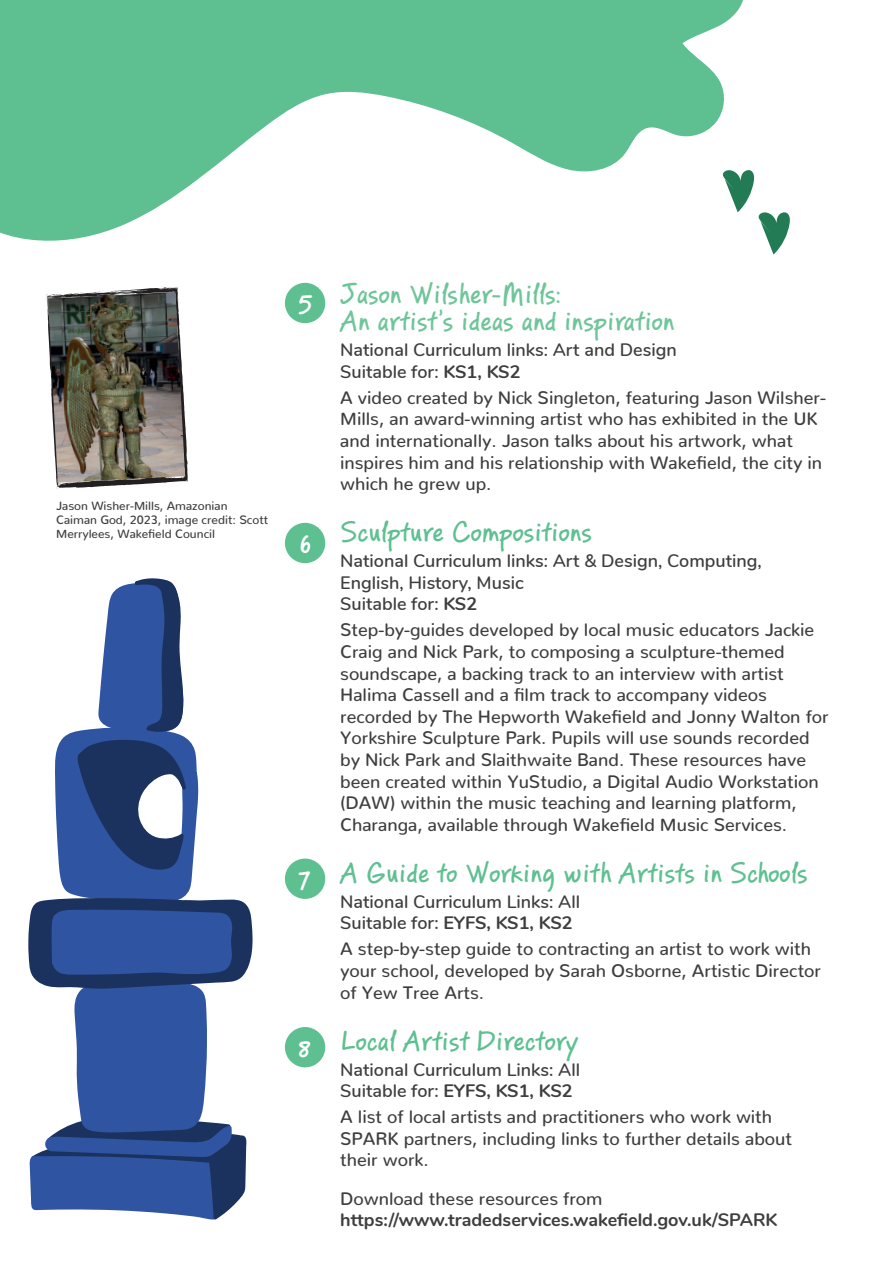
<style>
.page{position:relative;width:893px;height:1263px;background:#fff}
.page>*{position:absolute;margin:0;border:0;box-sizing:border-box;transform-origin:0 0}
.t1{font:500 28.5px "PF Reminder";color:#5ec091}
.t2{font:500 28.5px/27px "PF Reminder";color:#6fc59a}
.t3{font:700 24.3px "PF Reminder";color:#fff}
.t4{font:500 18px/21.6px "Nunito";color:#3e3e3f}
.t5{font:600 18px/21.6px "Nunito";color:#3e3e3f}
.t6{font:700 18px "Nunito";color:#3e3e3f}
.t7{font:500 12px/14.4px "Nunito";color:#3e3e3f}
.s1{font-weight:700}
</style>
<div class="page">
<svg style="left:28px;top:578px;width:225px;height:642px"></svg>
<div style="left:285px;top:523px;width:40px;height:40px;background:#5ec091;border-radius:50%"></div>
<div style="left:285px;top:858px;width:40px;height:41px;background:#5ec091;border-radius:50%"></div>
<div style="left:285px;top:1027px;width:40px;height:40px;background:#5ec091;border-radius:50%"></div>
<svg style="left:0;top:0;width:743px;height:241px;fill:#5ec091"></svg>
<svg style="left:723px;top:169px;width:67px;height:86px"></svg>
<div style="left:285px;top:283px;width:40px;height:40px;background:#5ec091;border-radius:50%"></div>
<svg style="left:46px;top:287px;width:142px;height:201px"></svg>
<img style="left:48px;top:292px;width:137px;height:191px">
<p class="t7" style="left:56px;top:497px;width:214px">Jason Wisher-Mills, Amazonian<br>Caiman God, 2023, image credit: Scott<br>Merrylees, Wakefield Council</p>
<h2 class="t3" style="left:298px;top:289px;width:16px">5</h2>
<h2 class="t3" style="left:298px;top:528px;width:16px">6</h2>
<h2 class="t3" style="left:298px;top:864px;width:14px">7</h2>
<h2 class="t3" style="left:298px;top:1033px;width:14px">8</h2>
<h1 class="t2" style="left:340px;top:283px;width:336px">Jason Wilsher-Mills:<br>An artist’s ideas and inspiration</h1>
<p class="t5" style="left:340px;top:338px;width:338px">National Curriculum links: Art and Design<br>Suitable for: <span class="s1">KS1, KS2</span></p>
<p class="t4" style="left:340px;top:385px;width:487px">A video created by Nick Singleton, featuring Jason Wilsher-Mills, an award-winning artist who has exhibited in the UK and internationally. Jason talks about his artwork, what inspires him and his relationship with Wakefield, the city in which he grew up.</p>
<h1 class="t1" style="left:340px;top:515px;width:253px">Sculpture Compositions</h1>
<p class="t5" style="left:340px;top:549px;width:423px">National Curriculum links: Art &amp; Design, Computing,<br>English, History, Music<br>Suitable for: <span class="s1">KS2</span></p>
<p class="t4" style="left:340px;top:617px;width:490px">Step-by-guides developed by local music educators Jackie Craig and Nick Park, to composing a sculpture-themed soundscape, a backing track to an interview with artist Halima Cassell and a film track to accompany videos recorded by The Hepworth Wakefield and Jonny Walton for Yorkshire Sculpture Park. Pupils will use sounds recorded by Nick Park and Slaithwaite Band. These resources have been created within YuStudio, a Digital Audio Workstation (DAW) within the music teaching and learning platform, Charanga, available through Wakefield Music Services.</p>
<h1 class="t1" style="left:340px;top:855px;width:469px">A Guide to Working with Artists in Schools</h1>
<p class="t5" style="left:340px;top:890px;width:241px">National Curriculum Links: All<br>Suitable for: <span class="s1">EYFS, KS1, KS2</span></p>
<p class="t4" style="left:340px;top:936px;width:482px">A step-by-step guide to contracting an artist to work with your school, developed by Sarah Osborne, Artistic Director of Yew Tree Arts.</p>
<h1 class="t1" style="left:340px;top:1023px;width:239px">Local Artist Directory</h1>
<p class="t5" style="left:340px;top:1057px;width:241px">National Curriculum Links: All<br>Suitable for: <span class="s1">EYFS, KS1, KS2</span></p>
<p class="t4" style="left:340px;top:1104px;width:453px">A list of local artists and practitioners who work with<br>SPARK partners, including links to further details about their work.</p>
<p class="t4" style="left:340px;top:1186px;width:264px">Download these resources from</p>
<p class="t6" style="left:340px;top:1207px;width:439px">https://www.tradedservices.wakefield.gov.uk/SPARK</p>
</div>
